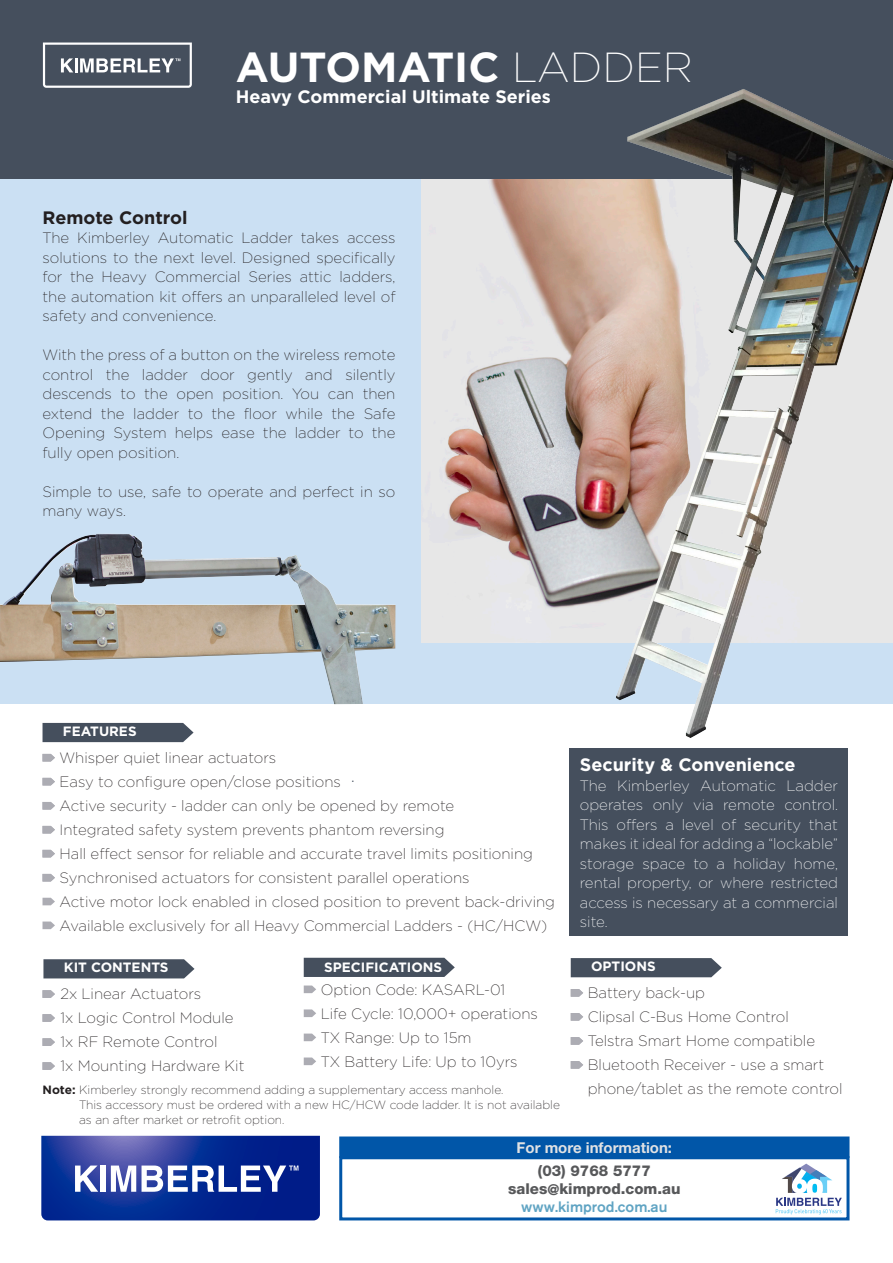
<style>
.page{position:relative;width:893px;height:1263px;background:#fff}
.page>*{position:absolute;margin:0;border:0;box-sizing:border-box;transform-origin:0 0}
.t1{font:700 42px "Gotham";color:#fff}
.t2{font:700 18px "Gotham";color:#fff}
.t3{font:700 18px "Gotham";color:#231f20}
.t4{font:200 15px/19.5px "Gotham";color:#231f20;text-align:justify}
.t5{font:200 15px/19.5px "Gotham";letter-spacing:-.005em;color:#fff;text-align:justify}
.t6{font:800 15px "Helvetica Neue LT Std";color:#57585a}
.t7{font:700 15px "Helvetica Neue LT Std";color:#e1e2e4}
.t8{font:500 15px "Akzidenz Grotesk BQ";color:#60a4c3}
.t9{font:700 13.5px "Gotham";color:#fff}
.t10{font:300 13.05px "Helvetica Neue LT Std";color:#454f5d}
.t11{font:200 12px/15px "Gotham";color:#231f20}
.s1{font-weight:200}
.s2{font-weight:700}
</style>
<div class="page">
<div style="left:0;top:163px;width:893px;height:541px;background:#cbe0f3"></div>
<img style="left:421px;top:179px;width:195px;height:463px">
<div style="left:0;top:0;width:893px;height:179px;background:#454f5d"></div>
<div style="left:570px;top:748px;width:278px;height:187px;background:#454f5d"></div>
<div style="left:43px;top:723px;width:151px;height:19px;background:#454f5d"></div>
<svg style="left:571px;top:958px;width:151px;height:19px;background:#4c5663"></svg>
<svg style="left:43px;top:959px;width:151px;height:19px;background:#4d5764"></svg>
<svg style="left:571px;top:989px;width:12px;height:8px"></svg>
<svg style="left:571px;top:1037px;width:12px;height:8px"></svg>
<svg style="left:571px;top:1013px;width:12px;height:8px"></svg>
<svg style="left:571px;top:1061px;width:12px;height:8px"></svg>
<svg style="left:43px;top:990px;width:12px;height:8px"></svg>
<svg style="left:43px;top:1038px;width:12px;height:8px"></svg>
<svg style="left:43px;top:1014px;width:12px;height:8px"></svg>
<svg style="left:43px;top:1062px;width:12px;height:8px"></svg>
<svg style="left:304px;top:985px;width:12px;height:8px"></svg>
<svg style="left:304px;top:1033px;width:12px;height:8px"></svg>
<svg style="left:304px;top:1009px;width:12px;height:8px"></svg>
<svg style="left:304px;top:1057px;width:12px;height:8px"></svg>
<div style="left:304px;top:958px;width:151px;height:19px;background:#454f5d"></div>
<svg style="left:43px;top:43px;width:149px;height:45px"></svg>
<svg style="left:41px;top:1136px;width:279px;height:84px;background:#2f49a2"></svg>
<div style="left:340px;top:1137px;width:509px;height:20px;background:#0156a8"></div>
<div style="left:339px;top:1136px;width:510px;height:22px;border:2px solid #0156a8"></div>
<div style="left:339px;top:1156px;width:510px;height:64px;border:3px solid #0156a8"></div>
<svg style="left:776px;top:1163px;width:66px;height:51px"></svg>
<img style="left:616px;top:89px;width:277px;height:649px">
<img style="left:0;top:534px;width:395px;height:170px">
<svg style="left:43px;top:754px;width:12px;height:7px"></svg>
<svg style="left:43px;top:802px;width:12px;height:7px"></svg>
<svg style="left:43px;top:778px;width:12px;height:7px"></svg>
<svg style="left:43px;top:826px;width:12px;height:7px"></svg>
<svg style="left:43px;top:850px;width:12px;height:7px"></svg>
<svg style="left:43px;top:874px;width:12px;height:7px"></svg>
<svg style="left:43px;top:898px;width:12px;height:7px"></svg>
<svg style="left:43px;top:921px;width:12px;height:8px"></svg>
<p class="t1" style="left:236px;top:43px;width:459px">AUTOMATIC <span class="s1">LADDER</span></p>
<p class="t2" style="left:236px;top:86px;width:317px">Heavy Commercial Ultimate Series</p>
<p class="t3" style="left:43px;top:207px;width:146px">Remote Control</p>
<p class="t4" style="left:43px;top:228px;width:354px">The Kimberley Automatic Ladder takes access solutions to the next level. Designed specifically for the Heavy Commercial Series attic ladders, the automation kit offers an unparalleled level of safety and convenience.</p>
<p class="t4" style="left:43px;top:345px;width:354px">With the press of a button on the wireless remote control the ladder door gently and silently descends to the open position. You can then extend the ladder to the floor while the Safe Opening System helps ease the ladder to the fully open position.</p>
<p class="t4" style="left:43px;top:482px;width:354px">Simple to use, safe to operate and perfect in so many ways.</p>
<p class="t9" style="left:63px;top:723px;width:75px">FEATURES</p>
<p class="t4" style="left:60px;top:748px;width:218px">Whisper quiet linear actuators</p>
<p class="t4" style="left:60px;top:772px;width:283px">Easy to configure open/close positions</p>
<p class="t4" style="left:60px;top:796px;width:396px">Active security - ladder can only be opened by remote</p>
<p class="t4" style="left:60px;top:820px;width:386px">Integrated safety system prevents phantom reversing</p>
<p class="t4" style="left:60px;top:844px;width:475px">Hall effect sensor for reliable and accurate travel limits positioning</p>
<p class="t4" style="left:60px;top:868px;width:412px">Synchronised actuators for consistent parallel operations</p>
<p class="t4" style="left:60px;top:892px;width:497px">Active motor lock enabled in closed position to prevent back-driving</p>
<p class="t4" style="left:60px;top:916px;width:489px">Available exclusively for all Heavy Commercial Ladders - (HC/HCW)</p>
<p class="t10" style="left:351px;top:769px;width:5px">.</p>
<p class="t2" style="left:580px;top:754px;width:217px">Security &amp; Convenience</p>
<p class="t5" style="left:580px;top:775px;width:260px">The Kimberley Automatic Ladder operates only via remote control.<br>This offers a level of security that makes it ideal for adding a “lockable” storage space to a holiday home, rental property, or where restricted access is necessary at a commercial site.</p>
<p class="t9" style="left:64px;top:959px;width:106px">KIT CONTENTS</p>
<p class="t9" style="left:324px;top:959px;width:120px">SPECIFICATIONS</p>
<p class="t9" style="left:591px;top:958px;width:66px">OPTIONS</p>
<p class="t4" style="left:60px;top:984px;width:142px">2x Linear Actuators</p>
<p class="t4" style="left:60px;top:1008px;width:175px">1x Logic Control Module</p>
<p class="t4" style="left:60px;top:1032px;width:159px">1x RF Remote Control</p>
<p class="t4" style="left:60px;top:1056px;width:185px">1x Mounting Hardware Kit</p>
<p class="t4" style="left:321px;top:979px;width:186px">Option Code: KASARL-01</p>
<p class="t4" style="left:321px;top:1003px;width:219px">Life Cycle: 10,000+ operations</p>
<p class="t4" style="left:321px;top:1027px;width:152px">TX Range: Up to 15m</p>
<p class="t4" style="left:321px;top:1051px;width:198px">TX Battery Life: Up to 10yrs</p>
<p class="t11" style="left:79px;top:1082px;width:482px;text-indent:-37px"><span class="s2">Note:</span> Kimberley strongly recommend adding a supplementary access manhole.<br>This accessory must be ordered with a new HC/HCW code ladder. It is not available as an after market or retrofit option.</p>
<p class="t4" style="left:588px;top:983px;width:119px">Battery back-up</p>
<p class="t4" style="left:588px;top:1007px;width:203px">Clipsal C-Bus Home Control</p>
<p class="t4" style="left:588px;top:1031px;width:229px">Telstra Smart Home compatible</p>
<p class="t4" style="left:588px;top:1053px;width:256px;line-height:24px">Bluetooth Receiver - use a smart phone/tablet as the remote control</p>
<p class="t7" style="left:517px;top:1138px;width:157px">For more information:</p>
<p class="t6" style="left:538px;top:1161px;width:114px">(03) 9768 5777</p>
<p class="t6" style="left:508px;top:1179px;width:174px">sales@kimprod.com.au</p>
<p class="t8" style="left:521px;top:1197px;width:148px">www.kimprod.com.au</p>
</div>
